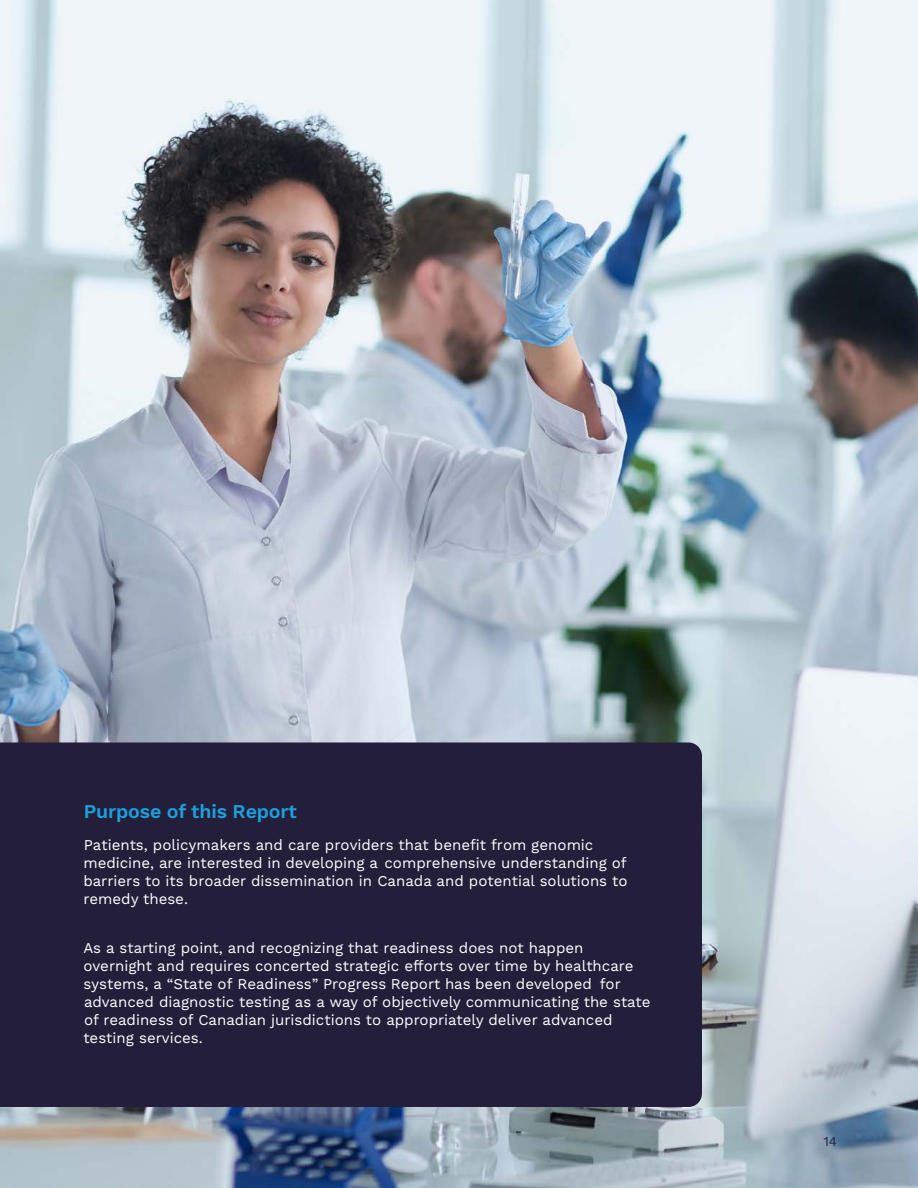
<style>
.page{position:relative;width:918px;height:1188px;background:#fff}
.page>*{position:absolute;margin:0;border:0;box-sizing:border-box;transform-origin:0 0}
.Summary_Bullets{font:600 19.5px "Work Sans";letter-spacing:-.01em;color:#1d9fdb}
.Summary_Bullets-2{font:15px/18px "Work Sans";color:#fff}
.t1{font:13.5px "Work Sans";color:#231f3b}
</style>
<div class="page">
<img style="left:0;top:0;width:918px;height:1188px">
<div style="left:0;top:742px;width:702px;height:365px;background:#231f3b"></div>
<p class="Summary_Bullets" style="left:84px;top:800px;width:214px">Purpose of this Report</p>
<p class="Summary_Bullets-2" style="left:83px;top:837px;width:546px">Patients, policymakers and care providers that benefit from genomic medicine, are interested in developing a comprehensive understanding of barriers to its broader dissemination in Canada and potential solutions to remedy these.</p>
<p class="Summary_Bullets-2" style="left:83px;top:940px;width:569px">As a starting point, and recognizing that readiness does not happen overnight and requires concerted strategic efforts over time by healthcare systems, a “State of Readiness” Progress Report has been developed for advanced diagnostic testing as a way of objectively communicating the state of readiness of Canadian jurisdictions to appropriately deliver advanced testing services.</p>
<p class="t1" style="left:823px;top:1133px;width:15px">14</p>
</div>
